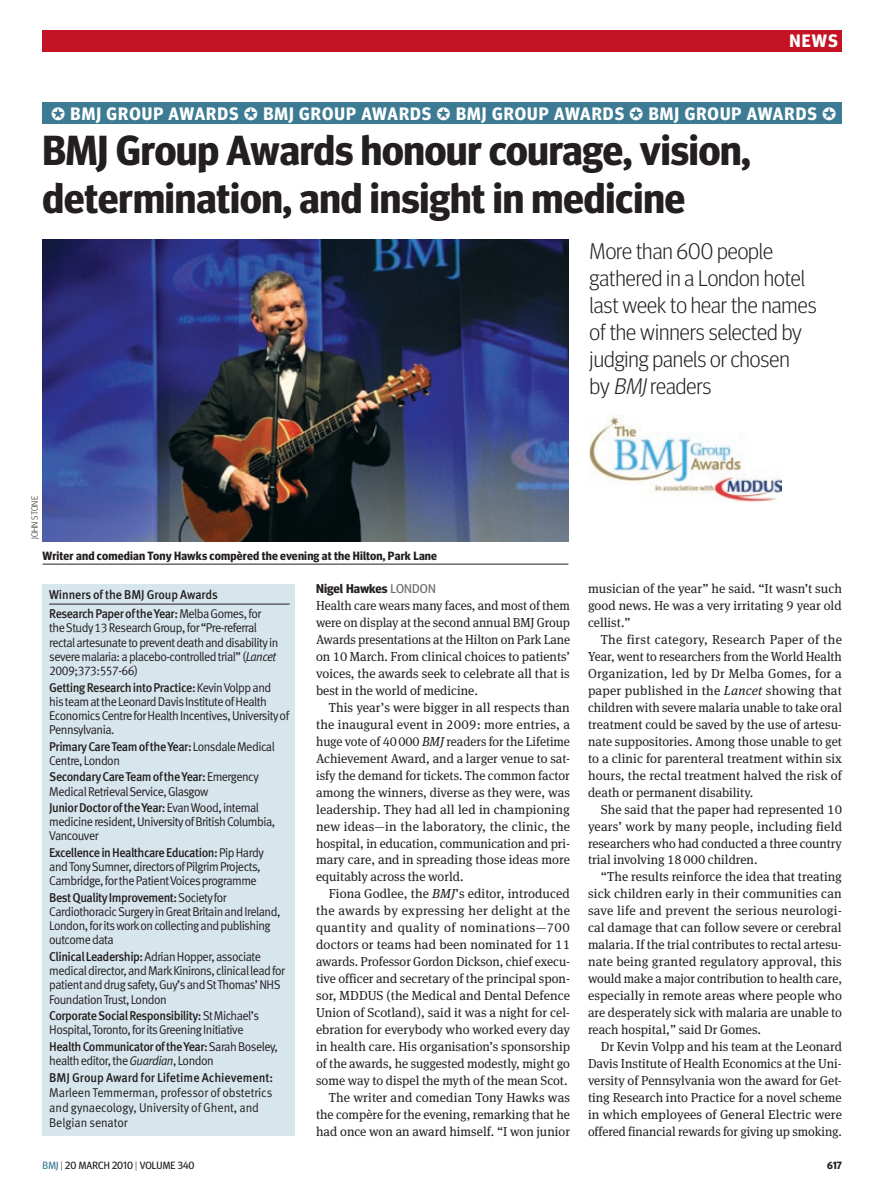
<style>
.page{position:relative;width:893px;height:1191px;background:#fff}
.page>*{position:absolute;margin:0;border:0;box-sizing:border-box;transform-origin:0 0}
.news_head_28bold{font:700 42px/48px "Meta Headline OT";color:#231f20}
.intro_15{font:300 22.5px/27px "Meta Headline OT";color:#231f20}
.news_head_23bold{font:700 18px "Meta Headline OT";letter-spacing:.06em;color:#fff}
.news_body_3colm_ind{font:13.05px/17px "Meta Serif Pro";color:#231f20;text-align:justify}
.news_body_3colm{font:13.05px/17px "Meta Serif Pro";color:#231f20;text-align:justify;scale:.96 1}
.box_text_nested{font:12.75px/14.2px "Meta Normal LF";letter-spacing:-.04em;color:#231f20;scale:.95 1}
.box_text_nested-2{font:12.75px/15px "Meta Normal LF";letter-spacing:-.005em;color:#231f20;scale:.95 1}
.box_text_head{font:12.75px "Meta Medium LF";letter-spacing:-.005em;color:#231f20;scale:.95 1}
.news_byline_author{font:700 12.75px "Meta Headline OT";color:#231f20}
.picture_caption{font:700 12px "Meta Headline OT";letter-spacing:.015em;color:#231f20}
.t1{font:10.5px "Meta Headline OT";letter-spacing:.01em;color:#231f20}
.t2{font:700 10.5px "Meta Headline OT";color:#231f20}
.t3{font:300 9px "Meta Headline OT";letter-spacing:.015em;color:#231f20}
.s1{font-style:italic}
.s2{font-family:"Meta Pro";font-weight:500}
.s3{font-weight:400;color:#6c6d70}
.s4{color:#3c7b93}
.s5{font-weight:300}
</style>
<div class="page">
<div style="left:43px;top:30px;width:799px;height:21px;background:#c41324"></div>
<img style="left:43px;top:240px;width:525px;height:301px">
<div style="left:43px;top:102px;width:799px;height:21px;background:#3c7b93"></div>
<div style="left:43px;top:584px;width:252px;height:551px;background:#d7e5ec"></div>
<hr style="left:43px;top:564px;width:525px;height:1px;background:#231f20">
<hr style="left:49px;top:604px;width:241px;height:1px;background:#231f20">
<img style="left:590px;top:416px;width:192px;height:86px">
<p class="news_head_23bold" style="left:789px;top:30px;width:50px">NEWS</p>
<p class="news_head_23bold" style="left:51px;top:103px;width:787px">✪ BMJ GROUP AWARDS ✪ BMJ GROUP AWARDS ✪ BMJ GROUP AWARDS ✪ BMJ GROUP AWARDS ✪</p>
<p class="news_head_28bold" style="left:43px;top:126px;width:710px">BMJ Group Awards honour courage, vision, determination, and insight in medicine</p>
<p class="intro_15" style="left:590px;top:237px;width:228px">More than 600 people gathered in a London hotel last week to hear the names of the winners selected by judging panels or chosen<br>by <span class="s1">BMJ</span> readers</p>
<p class="t3" style="left:29px;top:539px;width:45px;rotate:-90deg">John Stone</p>
<p class="picture_caption" style="left:43px;top:548px;width:396px">Writer and comedian Tony Hawks compèred the evening at the Hilton, Park Lane</p>
<p class="box_text_head" style="left:49px;top:587px;width:179px">Winners of the BMJ Group Awards</p>
<p class="box_text_nested" style="left:49px;top:606px;width:243px"><span class="s2">Research Paper of the Year:</span> Melba Gomes, for the Study 13 Research Group, for “Pre-referral rectal artesunate to prevent death and disability in severe malaria: a placebo-controlled trial” (<span class="s1">Lancet </span>2009;373:557-66)</p>
<p class="box_text_nested" style="left:49px;top:680px;width:254px"><span class="s2">Getting Research into Practice:</span> Kevin Volpp and<br>his team at the Leonard Davis Institute of Health Economics Centre for Health Incentives, University of Pennsylvania.</p>
<p class="box_text_nested" style="left:49px;top:739px;width:239px"><span class="s2">Primary Care Team of the Year:</span> Lonsdale Medical<br>Centre, London</p>
<p class="box_text_nested" style="left:49px;top:769px;width:222px"><span class="s2">Secondary Care Team of the Year:</span> Emergency<br>Medical Retrieval Service, Glasgow</p>
<p class="box_text_nested" style="left:49px;top:800px;width:239px"><span class="s2">Junior Doctor of the Year:</span> Evan Wood, internal medicine resident, University of British Columbia,<br>Vancouver</p>
<p class="box_text_nested" style="left:49px;top:845px;width:227px"><span class="s2">Excellence in Healthcare Education:</span> Pip Hardy and Tony Sumner, directors of Pilgrim Projects,<br>Cambridge, for the Patient Voices programme</p>
<p class="box_text_nested" style="left:49px;top:890px;width:245px"><span class="s2">Best Quality Improvement:</span> Society for Cardiothoracic Surgery in Great Britain and Ireland, London, for its work on collecting and publishing outcome data</p>
<p class="box_text_nested" style="left:49px;top:949px;width:250px"><span class="s2">Clinical Leadership:</span> Adrian Hopper, associate medical director, and Mark Kinirons, clinical lead for patient and drug safety, Guy’s and St Thomas’ NHS Foundation Trust, London</p>
<p class="box_text_nested" style="left:49px;top:1008px;width:223px"><span class="s2">Corporate Social Responsibility:</span> St Michael’s<br>Hospital, Toronto, for its Greening Initiative</p>
<p class="box_text_nested" style="left:49px;top:1039px;width:242px"><span class="s2">Health Communicator of the Year:</span> Sarah Boseley, health editor, the <span class="s1">Guardian</span>, London</p>
<p class="box_text_nested-2" style="left:49px;top:1070px;width:237px"><span class="s2">BMJ Group Award for Lifetime Achievement:<br></span>Marleen Temmerman, professor of obstetrics and gynaecology, University of Ghent, and Belgian senator</p>
<p class="news_byline_author" style="left:316px;top:581px;width:121px">Nigel Hawkes <span class="s3">LONDON</span></p>
<p class="news_body_3colm" style="left:316px;top:596px;width:266px">Health care wears many faces, and most of them were on display at the second annual BMJ Group Awards presentations at the Hilton on Park Lane on 10 March. From clinical choices to patients’ voices, the awards seek to celebrate all that is best in the world of medicine.</p>
<p class="news_body_3colm_ind" style="left:316px;top:698px;width:256px;text-indent:13px">This year’s were bigger in all respects than the inaugural event in 2009: more entries, a huge vote of 40000 <span class="s1">BMJ</span> readers for the Lifetime Achievement Award, and a larger venue to sat&shy;isfy the demand for tickets. The common factor among the winners, diverse as they were, was leadership. They had all led in championing new ideas—in the laboratory, the clinic, the hospital, in education, communication and pri&shy;mary care, and in spreading those ideas more equitably across the world.</p>
<p class="news_body_3colm_ind" style="left:316px;top:884px;width:256px;text-indent:13px">Fiona Godlee, the <span class="s1">BMJ</span>’s editor, introduced the awards by expressing her delight at the quantity and quality of nominations—700 doctors or teams had been nominated for 11 awards. Professor Gordon Dickson, chief execu&shy;tive officer and secretary of the principal spon&shy;sor, MDDUS (the Medical and Dental Defence Union of Scotland), said it was a night for cel&shy;ebration for everybody who worked every day in health care. His organisation’s sponsorship of the awards, he suggested modestly, might go some way to dispel the myth of the mean Scot.</p>
<p class="news_body_3colm_ind" style="left:316px;top:1088px;width:255px;text-indent:13px">The writer and comedian Tony Hawks was the compère for the evening, remarking that he had once won an award himself. “I won junior</p>
<p class="news_body_3colm_ind" style="left:588px;top:579px;width:255px">musician of the year” he said. “It wasn’t such good news. He was a very irritating 9 year old cellist.”</p>
<p class="news_body_3colm_ind" style="left:588px;top:630px;width:256px;text-indent:13px">The first category, Research Paper of the Year, went to researchers from the World Health Organization, led by Dr Melba Gomes, for a paper published in the <span class="s1">Lancet</span> showing that children with severe malaria unable to take oral treatment could be saved by the use of artesu&shy;nate suppositories. Among those unable to get to a clinic for parenteral treatment within six hours, the rectal treatment halved the risk of death or permanent disability.</p>
<p class="news_body_3colm_ind" style="left:588px;top:800px;width:256px;text-indent:13px">She said that the paper had represented 10 years’ work by many people, including field researchers who had conducted a three country trial involving 18000 children.</p>
<p class="news_body_3colm_ind" style="left:588px;top:867px;width:256px;text-indent:13px">“The results reinforce the idea that treating sick children early in their communities can save life and prevent the serious neurologi&shy;cal damage that can follow severe or cerebral malaria. If the trial contributes to rectal artesu&shy;nate being granted regulatory approval, this would make a major contribution to health care, especially in remote areas where people who are desperately sick with malaria are unable to reach hospital,” said Dr Gomes.</p>
<p class="news_body_3colm_ind" style="left:588px;top:1037px;width:255px;text-indent:13px">Dr Kevin Volpp and his team at the Leonard Davis Institute of Health Economics at the Uni&shy;versity of Pennsylvania won the award for Get&shy;ting Research into Practice for a novel scheme in which employees of General Electric were offered financial rewards for giving up smoking.</p>
<p class="t1" style="left:43px;top:1159px;width:153px"><span class="s4">BMJ</span> <span class="s5">|</span> 20 MARCH 2010 <span class="s5">|</span> VOLUME 340</p>
<p class="t2" style="left:827px;top:1159px;width:16px">617</p>
</div>
